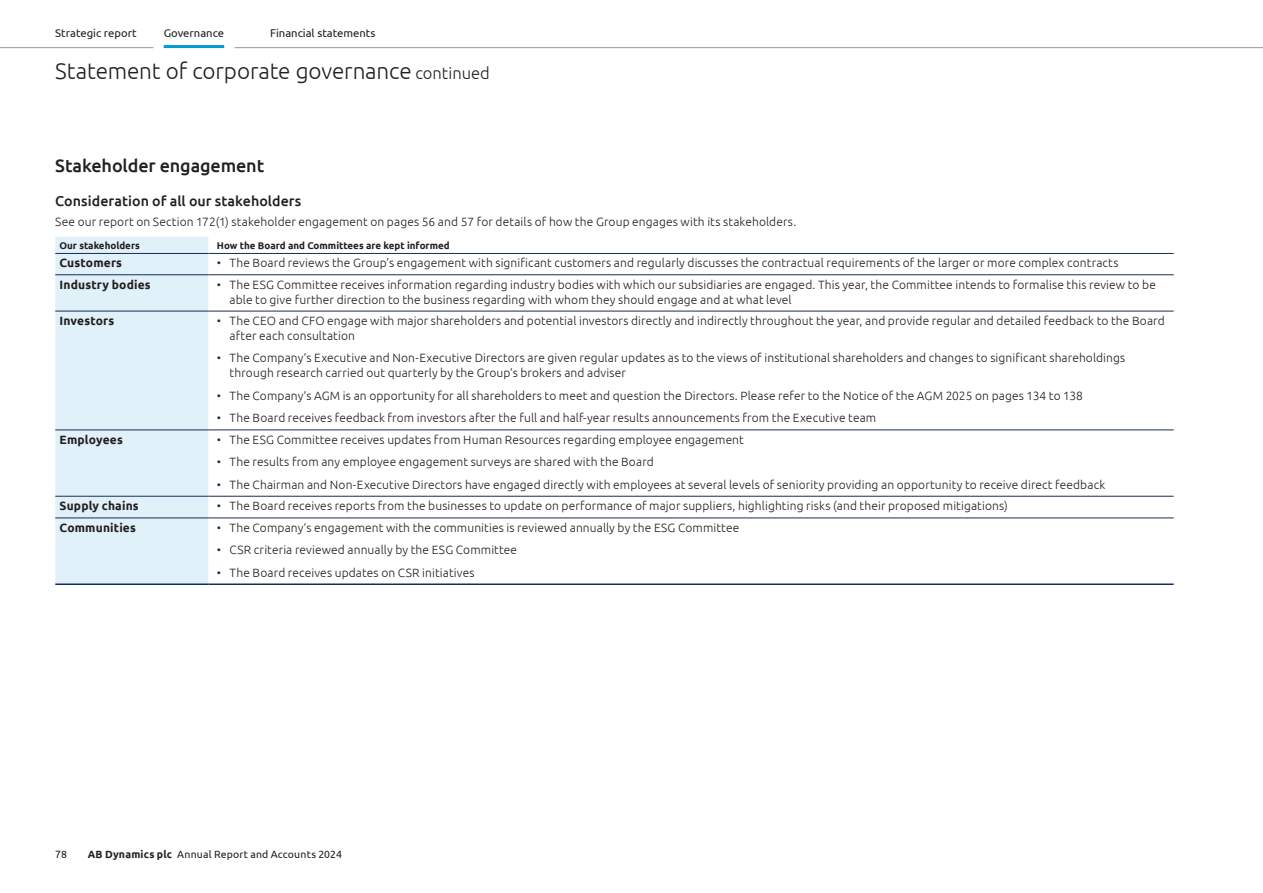
<style>
.page{position:relative;width:1263px;height:893px;background:#fff}
.page>*{position:absolute;margin:0;border:0;box-sizing:border-box;transform-origin:0 0}
.Page_Title{font:300 22.5px "Ubuntu";letter-spacing:-.005em;color:#231f20}
.Subhead_0{font:500 18px "Ubuntu";letter-spacing:-.01em;color:#231f20}
.Subhead_1{font:500 14.25px "Ubuntu";letter-spacing:.005em;color:#231f20}
.Body_Text{font:300 12px/15px "Ubuntu";letter-spacing:.01em;color:#231f20}
.Body_Text-2{font:700 12px "Ubuntu";letter-spacing:.015em;color:#231f20}
.t1{font:11.25px "Ubuntu";color:#231f20}
.t2{font:10.5px "Ubuntu";letter-spacing:.015em;color:#231f20}
.Figshd_LFT{font:700 9.75px "Ubuntu";color:#231f20}
.s1{font-size:16.5px}
.s2{color:#1a2c55}
.s3{font-weight:700}
</style>
<div class="page">
<div style="left:55px;top:237px;width:153px;height:346px;background:#e1f1fa"></div>
<hr style="left:55px;top:253px;width:153px;height:1px;background:#1a2c55">
<hr style="left:55px;top:583px;width:153px;height:2px;background:#1a2c55">
<hr style="left:208px;top:583px;width:966px;height:2px;background:#1a2c55">
<hr style="left:208px;top:253px;width:966px;height:1px;background:#1a2c55">
<hr style="left:55px;top:274px;width:153px;height:1px;background:#1a2c55">
<hr style="left:208px;top:274px;width:966px;height:1px;background:#1a2c55">
<hr style="left:55px;top:311px;width:153px;height:1px;background:#1a2c55">
<hr style="left:208px;top:311px;width:966px;height:1px;background:#1a2c55">
<hr style="left:55px;top:429px;width:153px;height:1px;background:#1a2c55">
<hr style="left:55px;top:496px;width:153px;height:1px;background:#1a2c55">
<hr style="left:55px;top:518px;width:153px;height:1px;background:#1a2c55">
<hr style="left:208px;top:429px;width:966px;height:1px;background:#1a2c55">
<hr style="left:208px;top:496px;width:966px;height:1px;background:#1a2c55">
<hr style="left:208px;top:518px;width:966px;height:1px;background:#1a2c55">
<hr style="left:164px;top:45px;width:60px;height:3px;background:#009bd8">
<hr style="left:0;top:47px;width:153px;height:1px;background:#939598">
<hr style="left:235px;top:47px;width:1028px;height:1px;background:#939598">
<p class="t1" style="left:55px;top:27px;width:83px">Strategic report</p>
<p class="t1" style="left:164px;top:27px;width:62px">Governance</p>
<p class="t1" style="left:270px;top:27px;width:107px">Financial statements</p>
<p class="Page_Title" style="left:55px;top:58px;width:436px">Statement of corporate governance <span class="s1">continued</span></p>
<p class="Subhead_0" style="left:55px;top:154px;width:210px">Stakeholder engagement</p>
<p class="Subhead_1" style="left:55px;top:192px;width:248px">Consideration of all our stakeholders</p>
<p class="Body_Text" style="left:55px;top:214px;width:742px">See our report on Section 172(1) stakeholder engagement on pages 56 and 57 for details of how the Group engages with its stakeholders.</p>
<p class="Figshd_LFT" style="left:60px;top:240px;width:82px">Our stakeholders</p>
<p class="Figshd_LFT" style="left:217px;top:240px;width:234px">How the Board and Committees are kept informed</p>
<p class="Body_Text-2" style="left:60px;top:256px;width:64px">Customers</p>
<p class="Body_Text" style="left:217px;top:255px;width:903px"><span class="s2">•</span> The Board reviews the Group’s engagement with significant customers and regularly discusses the contractual requirements of the larger or more complex contracts</p>
<p class="Body_Text-2" style="left:60px;top:277px;width:93px">Industry bodies</p>
<p class="Body_Text" style="left:230px;top:276px;width:928px;text-indent:-13px"><span class="s2">•</span> The ESG Committee receives information regarding industry bodies with which our subsidiaries are engaged. This year, the Committee intends to formalise this review to be able to give further direction to the business regarding with whom they should engage and at what level</p>
<p class="Body_Text-2" style="left:60px;top:313px;width:56px">Investors</p>
<p class="Body_Text" style="left:230px;top:313px;width:937px;text-indent:-13px"><span class="s2">•</span> The CEO and CFO engage with major shareholders and potential investors directly and indirectly throughout the year, and provide regular and detailed feedback to the Board after each consultation</p>
<p class="Body_Text" style="left:230px;top:350px;width:897px;text-indent:-13px"><span class="s2">•</span> The Company’s Executive and Non-Executive Directors are given regular updates as to the views of institutional shareholders and changes to significant shareholdings through research carried out quarterly by the Group’s brokers and adviser</p>
<p class="Body_Text" style="left:217px;top:388px;width:867px"><span class="s2">•</span> The Company’s AGM is an opportunity for all shareholders to meet and question the Directors. Please refer to the Notice of the AGM 2025 on pages 134 to 138</p>
<p class="Body_Text" style="left:217px;top:410px;width:661px"><span class="s2">•</span> The Board receives feedback from investors after the full and half-year results announcements from the Executive team</p>
<p class="Body_Text-2" style="left:60px;top:432px;width:65px">Employees</p>
<p class="Body_Text" style="left:217px;top:432px;width:528px"><span class="s2">•</span> The ESG Committee receives updates from Human Resources regarding employee engagement</p>
<p class="Body_Text" style="left:217px;top:454px;width:438px"><span class="s2">•</span> The results from any employee engagement surveys are shared with the Board</p>
<p class="Body_Text" style="left:217px;top:477px;width:890px"><span class="s2">•</span> The Chairman and Non-Executive Directors have engaged directly with employees at several levels of seniority providing an opportunity to receive direct feedback</p>
<p class="Body_Text-2" style="left:60px;top:498px;width:81px">Supply chains</p>
<p class="Body_Text" style="left:217px;top:498px;width:792px"><span class="s2">•</span> The Board receives reports from the businesses to update on performance of major suppliers, highlighting risks (and their proposed mitigations)</p>
<p class="Body_Text-2" style="left:60px;top:520px;width:78px">Communities</p>
<p class="Body_Text" style="left:217px;top:520px;width:524px"><span class="s2">•</span> The Company’s engagement with the communities is reviewed annually by the ESG Committee</p>
<p class="Body_Text" style="left:217px;top:542px;width:302px"><span class="s2">•</span> CSR criteria reviewed annually by the ESG Committee</p>
<p class="Body_Text" style="left:217px;top:565px;width:259px"><span class="s2">•</span> The Board receives updates on CSR initiatives</p>
<p class="t2" style="left:55px;top:848px;width:13px">78</p>
<p class="t2" style="left:88px;top:848px;width:256px"><span class="s3">AB Dynamics plc</span> Annual Report and Accounts 2024</p>
</div>
